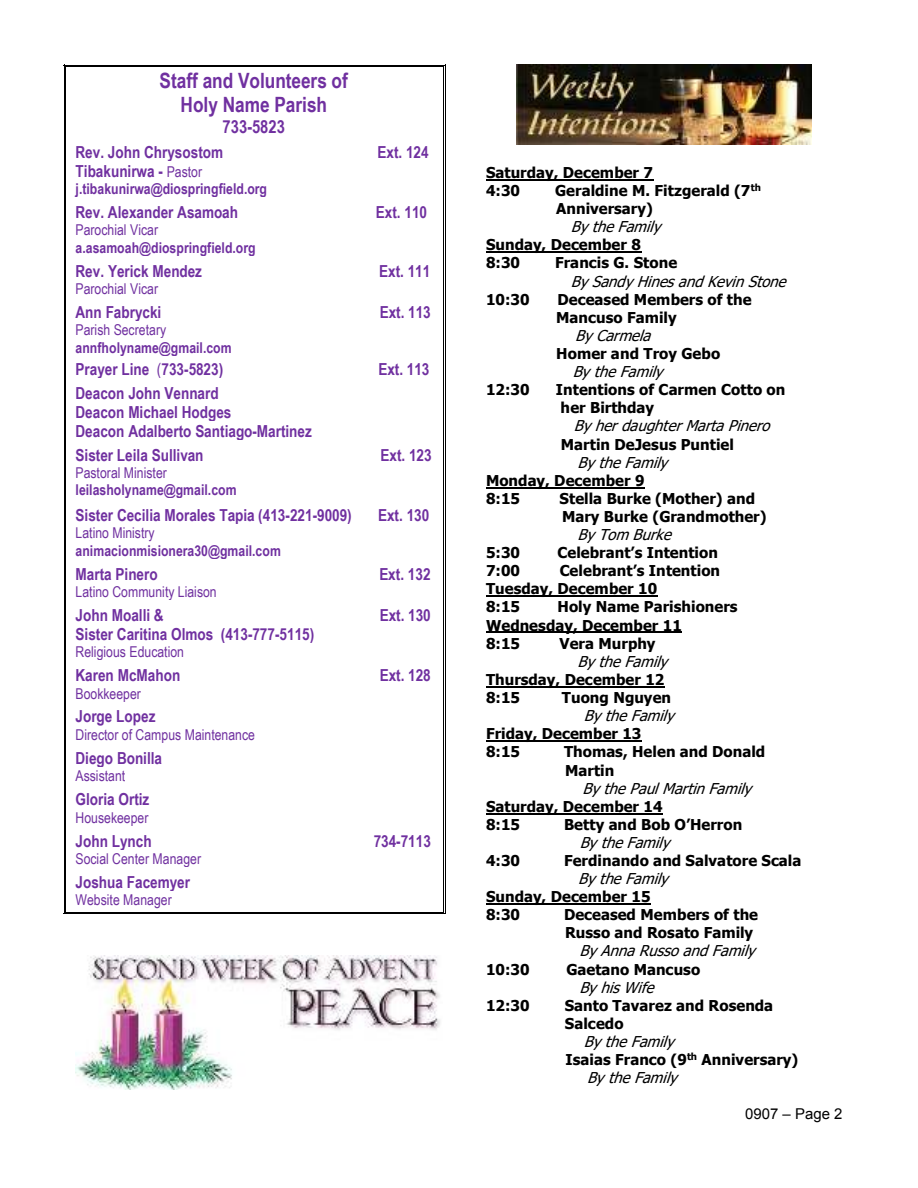
<style>
.page{position:relative;width:918px;height:1188px;background:#fff}
.page>*{position:absolute;margin:0;border:0;box-sizing:border-box;transform-origin:0 0}
.t1{font:700 21px/24.2px "Arial Narrow";color:#7030a0;text-align:center}
.t2{font:700 18px "Arial Narrow";letter-spacing:.005em;color:#7030a0}
.t3{font:700 16.5px/18.9px "Arial Narrow";color:#7030a0}
.t4{font:700 15px/18.1px "Tahoma";color:#000}
.t5{font:italic 15px "Tahoma";letter-spacing:.005em;color:#000}
.t6{font:15px "Arial Narrow";color:#7030a0}
.t7{font:700 15px "Arial Narrow";color:#7030a0}
.t8{font:15px "Arial";color:#000}
.s1{font-weight:400;font-size:15px}
.s2{font-weight:400}
</style>
<div class="page">
<hr style="left:66px;top:65px;width:377px;height:1px;background:#000">
<hr style="left:66px;top:66px;width:377px;height:1px;background:#000">
<hr style="left:66px;top:913px;width:377px;height:1px;background:#000">
<hr style="left:66px;top:912px;width:377px;height:1px;background:#000">
<hr style="left:64px;top:65px;width:2px;height:849px;background:#000">
<svg style="left:443px;top:65px;width:3px;height:849px"></svg>
<img style="left:76px;top:955px;width:364px;height:134px">
<img style="left:516px;top:65px;width:296px;height:80px">
<hr style="left:486px;top:179px;width:167px;height:1px;background:#000">
<hr style="left:486px;top:251px;width:155px;height:2px;background:#000">
<hr style="left:486px;top:487px;width:159px;height:1px;background:#000">
<hr style="left:486px;top:596px;width:171px;height:1px;background:#000">
<hr style="left:486px;top:632px;width:196px;height:1px;background:#000">
<hr style="left:486px;top:686px;width:179px;height:2px;background:#000">
<hr style="left:486px;top:740px;width:156px;height:2px;background:#000">
<hr style="left:486px;top:813px;width:177px;height:1px;background:#000">
<hr style="left:486px;top:903px;width:165px;height:2px;background:#000">
<h1 class="t1" style="left:160px;top:70px;width:190px">Staff and Volunteers of<br>Holy Name Parish</h1>
<p class="t2" style="left:223px;top:120px;width:64px">733-5823</p>
<p class="t3" style="left:76px;top:144px;width:149px">Rev. John Chrysostom</p>
<p class="t3" style="left:378px;top:144px;width:53px">Ext. 124</p>
<p class="t3" style="left:76px;top:163px;width:128px">Tibakunirwa - <span class="s1">Pastor</span></p>
<p class="t7" style="left:76px;top:183px;width:193px">j.tibakunirwa@diospringfield.org</p>
<p class="t3" style="left:76px;top:204px;width:164px">Rev. Alexander Asamoah</p>
<p class="t3" style="left:376px;top:204px;width:53px">Ext. 110</p>
<p class="t6" style="left:76px;top:225px;width:84px">Parochial Vicar</p>
<p class="t7" style="left:76px;top:242px;width:182px">a.asamoah@diospringfield.org</p>
<p class="t3" style="left:76px;top:263px;width:128px">Rev. Yerick Mendez</p>
<p class="t3" style="left:379px;top:263px;width:53px">Ext. 111</p>
<p class="t6" style="left:76px;top:283px;width:84px">Parochial Vicar</p>
<p class="t3" style="left:76px;top:304px;width:87px">Ann Fabrycki</p>
<p class="t3" style="left:380px;top:304px;width:53px">Ext. 113</p>
<p class="t6" style="left:76px;top:324px;width:92px">Parish Secretary</p>
<p class="t7" style="left:76px;top:342px;width:158px">annfholyname@gmail.com</p>
<p class="t3" style="left:76px;top:361px;width:149px">Prayer Line <span class="s2">(</span>733-5823)</p>
<p class="t3" style="left:378px;top:361px;width:53px">Ext. 113</p>
<p class="t3" style="left:76px;top:385px;width:238px">Deacon John Vennard<br>Deacon Michael Hodges<br>Deacon Adalberto Santiago-Martinez</p>
<p class="t3" style="left:76px;top:447px;width:129px">Sister Leila Sullivan</p>
<p class="t3" style="left:381px;top:447px;width:53px">Ext. 123</p>
<p class="t6" style="left:76px;top:467px;width:93px">Pastoral Minister</p>
<p class="t7" style="left:76px;top:485px;width:163px">leilasholyname@gmail.com</p>
<p class="t3" style="left:76px;top:507px;width:278px">Sister Cecilia Morales Tapia (413-221-9009)</p>
<p class="t3" style="left:378px;top:507px;width:53px">Ext. 130</p>
<p class="t6" style="left:76px;top:528px;width:81px">Latino Ministry</p>
<p class="t7" style="left:76px;top:545px;width:207px">animacionmisionera30@gmail.com</p>
<p class="t3" style="left:76px;top:566px;width:84px">Marta Pinero</p>
<p class="t3" style="left:379px;top:566px;width:53px">Ext. 132</p>
<p class="t6" style="left:76px;top:586px;width:143px">Latino Community Liaison</p>
<p class="t3" style="left:76px;top:607px;width:90px">John Moalli &amp;</p>
<p class="t3" style="left:380px;top:607px;width:53px">Ext. 130</p>
<p class="t3" style="left:76px;top:626px;width:240px">Sister Caritina Olmos (413-777-5115)</p>
<p class="t6" style="left:76px;top:646px;width:110px">Religious Education</p>
<p class="t3" style="left:76px;top:668px;width:106px">Karen McMahon</p>
<p class="t3" style="left:380px;top:668px;width:53px">Ext. 128</p>
<p class="t6" style="left:76px;top:688px;width:67px">Bookkeeper</p>
<p class="t3" style="left:76px;top:709px;width:81px">Jorge Lopez</p>
<p class="t6" style="left:76px;top:729px;width:181px">Director of Campus Maintenance</p>
<p class="t3" style="left:76px;top:750px;width:88px">Diego Bonilla</p>
<p class="t6" style="left:76px;top:770px;width:51px">Assistant</p>
<p class="t3" style="left:76px;top:791px;width:75px">Gloria Ortiz</p>
<p class="t6" style="left:76px;top:812px;width:74px">Housekeeper</p>
<p class="t3" style="left:76px;top:833px;width:78px">John Lynch</p>
<p class="t3" style="left:374px;top:833px;width:59px">734-7113</p>
<p class="t6" style="left:76px;top:853px;width:127px">Social Center Manager</p>
<p class="t3" style="left:76px;top:874px;width:116px">Joshua Facemyer</p>
<p class="t6" style="left:76px;top:894px;width:98px">Website Manager</p>
<p class="t4" style="left:486px;top:165px;width:168px">Saturday, December 7<br>4:30</p>
<p class="t4" style="left:555px;top:183px;width:207px">Geraldine M. Fitzgerald (7<sup>th<br></sup>Anniversary)</p>
<p class="t5" style="left:571px;top:221px;width:91px">By theFamily</p>
<p class="t4" style="left:486px;top:237px;width:156px">Sunday, December 8<br>8:30</p>
<p class="t4" style="left:555px;top:255px;width:124px">Francis G. Stone</p>
<p class="t5" style="left:571px;top:275px;width:221px">By Sandy HinesandKevinStone</p>
<p class="t4" style="left:486px;top:291px;width:45px">10:30</p>
<p class="t4" style="left:556px;top:291px;width:197px">Deceased Members of the<br>Mancuso Family</p>
<p class="t5" style="left:575px;top:329px;width:81px">By Carmela</p>
<p class="t4" style="left:556px;top:346px;width:165px">Homer and Troy Gebo</p>
<p class="t5" style="left:573px;top:366px;width:91px">By theFamily</p>
<p class="t4" style="left:486px;top:382px;width:45px">12:30</p>
<p class="t4" style="left:561px;top:382px;width:226px;text-indent:-5px">Intentions of Carmen Cotto on her Birthday</p>
<p class="t5" style="left:574px;top:420px;width:202px">By herdaughterMartaPinero</p>
<p class="t4" style="left:561px;top:436px;width:174px">Martin DeJesus Puntiel</p>
<p class="t5" style="left:578px;top:456px;width:91px">By theFamily</p>
<p class="t4" style="left:486px;top:472px;width:160px">Monday, December 9<br>8:15</p>
<p class="t4" style="left:560px;top:491px;width:209px">Stella Burke (Mother) and<br>Mary Burke (Grandmother)</p>
<p class="t5" style="left:578px;top:529px;width:99px">By Tom Burke</p>
<p class="t4" style="left:486px;top:545px;width:35px">5:30</p>
<p class="t4" style="left:558px;top:544px;width:162px">Celebrant’s Intention</p>
<p class="t4" style="left:486px;top:563px;width:35px">7:00</p>
<p class="t4" style="left:486px;top:562px;width:236px;text-indent:74px">Celebrant’s Intention<br>Tuesday, December 10<br>8:15</p>
<p class="t4" style="left:486px;top:599px;width:253px;text-indent:71px">Holy Name Parishioners<br>Wednesday, December 11<br>8:15</p>
<p class="t4" style="left:560px;top:635px;width:98px">Vera Murphy</p>
<p class="t5" style="left:578px;top:655px;width:91px">By theFamily</p>
<p class="t4" style="left:486px;top:672px;width:180px">Thursday, December 12<br>8:15</p>
<p class="t4" style="left:562px;top:690px;width:111px">Tuong Nguyen</p>
<p class="t5" style="left:584px;top:710px;width:91px">By theFamily</p>
<p class="t4" style="left:486px;top:726px;width:157px">Friday, December 13<br>8:15</p>
<p class="t4" style="left:564px;top:744px;width:203px">Thomas, Helen and Donald<br>Martin</p>
<p class="t5" style="left:583px;top:782px;width:170px">By thePaulMartinFamily</p>
<p class="t4" style="left:486px;top:799px;width:178px">Saturday, December 14<br>8:15</p>
<p class="t4" style="left:564px;top:816px;width:180px">Betty and Bob O’Herron</p>
<p class="t5" style="left:580px;top:836px;width:91px">By theFamily</p>
<p class="t4" style="left:486px;top:853px;width:35px">4:30</p>
<p class="t4" style="left:564px;top:853px;width:239px">Ferdinando and Salvatore Scala</p>
<p class="t5" style="left:578px;top:873px;width:91px">By theFamily</p>
<p class="t4" style="left:486px;top:889px;width:166px">Sunday, December 15<br>8:30</p>
<p class="t4" style="left:564px;top:907px;width:196px">Deceased Members of the<br>Russo and Rosato Family</p>
<p class="t5" style="left:580px;top:945px;width:177px">By AnnaRussoandFamily</p>
<p class="t4" style="left:486px;top:961px;width:45px">10:30</p>
<p class="t4" style="left:566px;top:961px;width:135px">Gaetano Mancuso</p>
<p class="t5" style="left:580px;top:981px;width:80px">By hisWife</p>
<p class="t4" style="left:486px;top:998px;width:45px">12:30</p>
<p class="t4" style="left:565px;top:998px;width:210px">Santo Tavarez and Rosenda<br>Salcedo</p>
<p class="t5" style="left:584px;top:1036px;width:91px">By theFamily</p>
<p class="t4" style="left:566px;top:1052px;width:234px">Isaias Franco (9<sup>th</sup> Anniversary)</p>
<p class="t5" style="left:587px;top:1072px;width:91px">By theFamily</p>
<p class="t8" style="left:745px;top:1108px;width:99px">0907 – Page 2</p>
</div>
